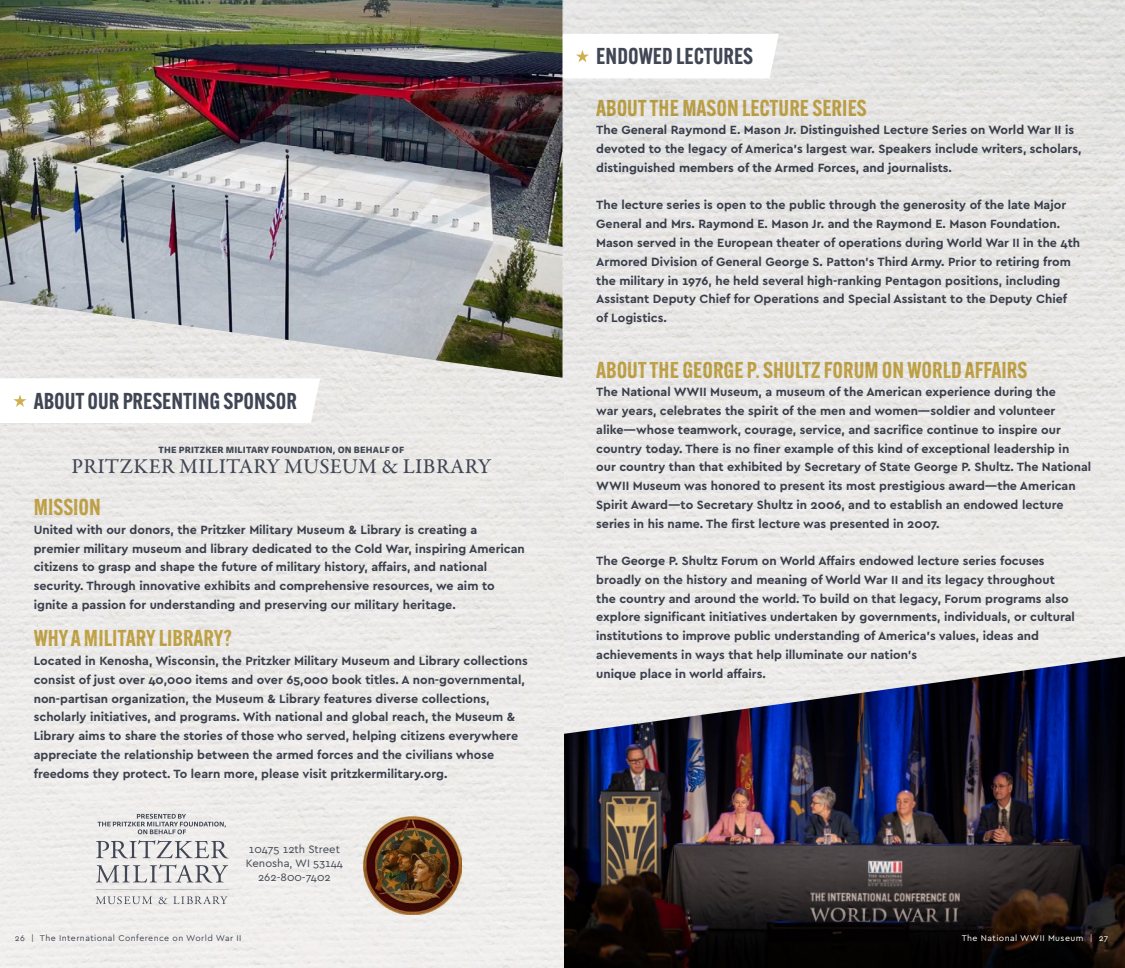
<style>
.page{position:relative;width:1125px;height:968px;background:#fff}
.page>*{position:absolute;margin:0;border:0;box-sizing:border-box;transform-origin:0 0}
.t1{font:600 22.5px "Alternate Gothic ATF";color:#cfb04f}
.t2{font:600 22.5px "Alternate Gothic ATF";color:#404654}
.t3{font:500 21.25px "Garamond Premr Pro";letter-spacing:.02em;color:#404654}
.t4{font:700 12.5px/18.8px "Cera Basic";color:#404654}
.t5{font:11.25px/13.8px "Cera Basic";color:#404654;text-align:center}
.t6{font:8.75px "Cera Basic";letter-spacing:.05em;color:#404654}
.t7{font:800 8.75px "Tisa Sans OT";letter-spacing:.025em;color:#404654}
.t8{font:8.75px "Cera Basic";letter-spacing:.05em;color:#fff}
</style>
<div class="page">
<img style="left:0;top:0;width:1125px;height:968px">
<img style="left:563px;top:656px;width:562px;height:312px">
<svg style="left:0;top:378px;width:320px;height:45px"></svg>
<svg style="left:562px;top:34px;width:217px;height:44px"></svg>
<img style="left:0;top:0;width:562px;height:378px">
<svg style="left:96px;top:840px;width:133px;height:18px;background:#c3c3c5"></svg>
<svg style="left:96px;top:864px;width:132px;height:18px;background:#c7c7c9"></svg>
<svg style="left:96px;top:896px;width:56px;height:8px"></svg>
<svg style="left:159px;top:896px;width:8px;height:8px"></svg>
<svg style="left:173px;top:896px;width:55px;height:8px"></svg>
<svg style="left:98px;top:813px;width:128px;height:21px;background:#cececf"></svg>
<img style="left:363px;top:816px;width:98px;height:98px">
<h1 class="t2" style="left:34px;top:386px;width:265px">ABOUT OUR PRESENTING SPONSOR</h1>
<p class="t7" style="left:158px;top:444px;width:247px">THE PRITZKER MILITARY FOUNDATION, ON BEHALF OF</p>
<h2 class="t3" style="left:71px;top:453px;width:421px">PRITZKER MILITARY MUSEUM &amp; LIBRARY</h2>
<h1 class="t1" style="left:34px;top:492px;width:69px">MISSION</h1>
<p class="t4" style="left:34px;top:520px;width:493px">United with our donors, the Pritzker Military Museum &amp; Library is creating a premier military museum and library dedicated to the Cold War, inspiring American citizens to grasp and shape the future of military history, affairs, and national security. Through innovative exhibits and comprehensive resources, we aim to ignite a passion for understanding and preserving our military heritage.</p>
<h1 class="t1" style="left:34px;top:624px;width:199px">WHY A MILITARY LIBRARY?</h1>
<p class="t4" style="left:34px;top:651px;width:496px">Located in Kenosha, Wisconsin, the Pritzker Military Museum and Library collections consist of just over 40,000 items and over 65,000 book titles. A non-governmental, non-partisan organization, the Museum &amp; Library features diverse collections, scholarly initiatives, and programs. With national and global reach, the Museum &amp; Library aims to share the stories of those who served, helping citizens everywhere appreciate the relationship between the armed forces and the civilians whose freedoms they protect. To learn more, please visit pritzkermilitary.org.</p>
<p class="t5" style="left:246px;top:842px;width:99px">10475 12th Street<br>Kenosha, WI 53144<br>262-800-7402</p>
<h1 class="t2" style="left:596px;top:42px;width:158px">ENDOWED LECTURES</h1>
<h1 class="t1" style="left:596px;top:93px;width:272px">ABOUT THE MASON LECTURE SERIES</h1>
<p class="t4" style="left:596px;top:121px;width:487px">The General Raymond E. Mason Jr. Distinguished Lecture Series on World War II is devoted to the legacy of America’s largest war. Speakers include writers, scholars, distinguished members of the Armed Forces, and journalists.</p>
<p class="t4" style="left:596px;top:196px;width:486px">The lecture series is open to the public through the generosity of the late Major General and Mrs. Raymond E. Mason Jr. and the Raymond E. Mason Foundation.<br>Mason served in the European theater of operations during World War II in the 4th Armored Division of General George S. Patton’s Third Army. Prior to retiring from the military in 1976, he held several high-ranking Pentagon positions, including Assistant Deputy Chief for Operations and Special Assistant to the Deputy Chief of Logistics.</p>
<h1 class="t1" style="left:596px;top:355px;width:433px">ABOUT THE GEORGE P. SHULTZ FORUM ON WORLD AFFAIRS</h1>
<p class="t4" style="left:596px;top:383px;width:497px">The National WWII Museum, a museum of the American experience during the<br>war years, celebrates the spirit of the men and women—soldier and volunteer alike—whose teamwork, courage, service, and sacrifice continue to inspire our country today. There is no finer example of this kind of exceptional leadership in our country than that exhibited by Secretary of State George P. Shultz. The National WWII Museum was honored to present its most prestigious award—the American Spirit Award—to Secretary Shultz in 2006, and to establish an endowed lecture series in his name. The first lecture was presented in 2007.</p>
<p class="t4" style="left:596px;top:551px;width:480px">The George P. Shultz Forum on World Affairs endowed lecture series focuses broadly on the history and meaning of World War II and its legacy throughout the country and around the world. To build on that legacy, Forum programs also explore significant initiatives undertaken by governments, individuals, or cultural institutions to improve public understanding of America’s values, ideas and achievements in ways that help illuminate our nation’s<br>unique place in world affairs.</p>
<p class="t6" style="left:15px;top:933px;width:228px">26 | The International Conference on World War II</p>
<p class="t8" style="left:962px;top:933px;width:148px">The National WWII Museum | 27</p>
</div>
